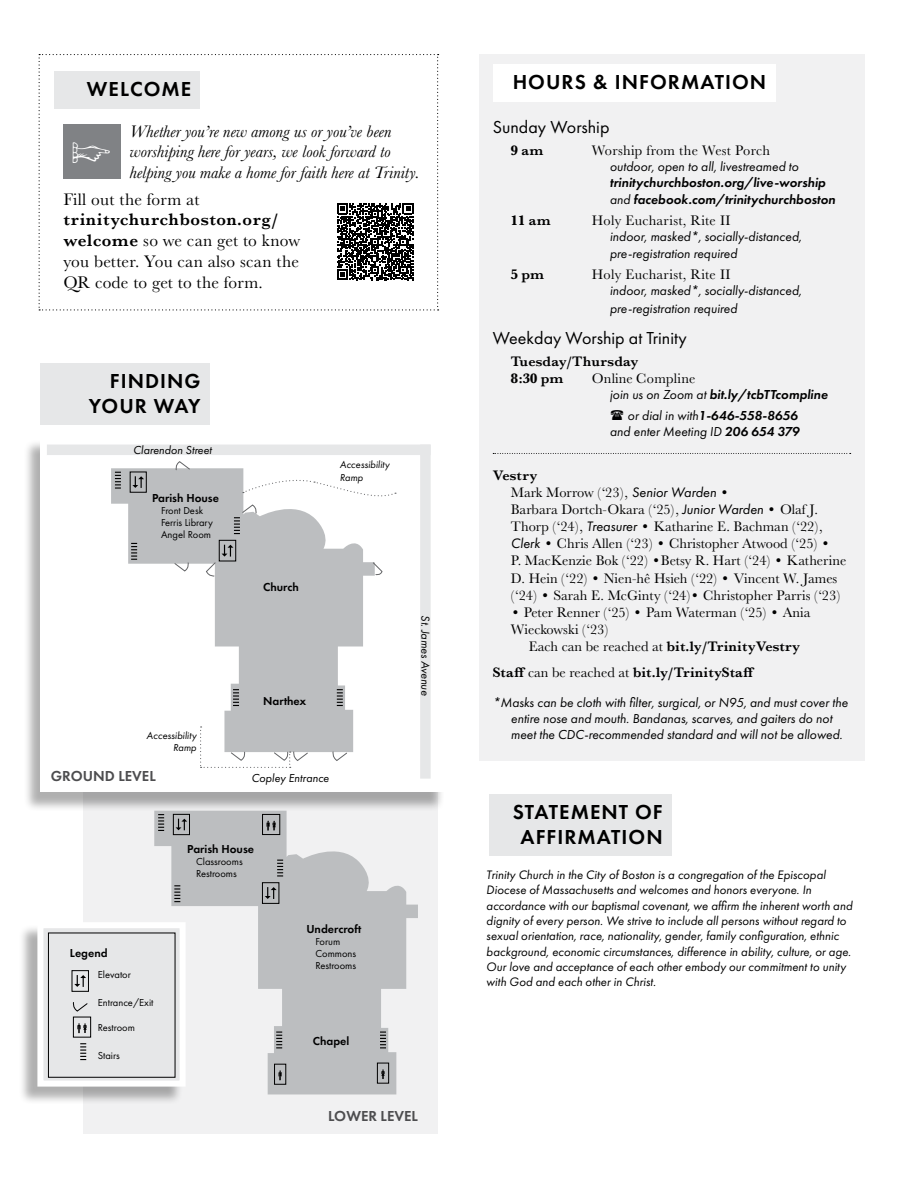
<style>
.page{position:relative;width:918px;height:1188px;background:#fff}
.page>*{position:absolute;margin:0;border:0;box-sizing:border-box;transform-origin:0 0}
.t1{font:37.95px "Adobe Caslon Pro";color:#fff}
.t2{font:600 21px/25.2px "Futura PT";letter-spacing:.05em;color:#000;text-align:center}
.Section_Header_FUTUR{font:18px "Futura PT";color:#000}
.Body_Copy{font:italic 17.25px/20.7px "Baskerville No 2";color:#000}
.t3{font:17.25px/20.7px "Baskerville No 2";letter-spacing:.015em;color:#000}
.t4{font:600 15px "Futura PT";color:#4d4d4f}
.t5{font:14.25px/17.1px "Baskerville No 2";color:#000}
.t6{font:14.25px "Baskerville No 2 Sem Bol";color:#000}
.t7{font:14.25px "Baskerville No 2";letter-spacing:.02em;color:#000}
.t8{font:italic 13.5px/16.2px "Futura PT";color:#000}
.t9{font:italic 600 13.5px "Futura PT";color:#000}
.t10{font:italic 12.75px/15.3px "Futura PT";color:#000}
.t11{font:600 12px "Futura PT";color:#000}
.t12{font:italic 12px "Futura PT";color:#000}
.t13{font:10.5px/12px "Futura PT";color:#000}
.t14{font:italic 10.5px/12.6px "Futura PT";color:#000}
.s1{font-family:"Baskerville No 2 Sem Bol"}
.s2{font-weight:400}
.s3{font-weight:600}
.s4{font-family:"Futura PT";font-style:italic}
.s5{font-family:"Baskerville No 2"}
</style>
<div class="page">
<div style="left:479px;top:54px;width:385px;height:707px;background:#f1f1f2"></div>
<svg style="left:39px;top:54px;width:400px;height:256px"></svg>
<svg style="left:493px;top:453px;width:358px;height:1px"></svg>
<div style="left:493px;top:64px;width:282px;height:38px;background:#fff"></div>
<div style="left:54px;top:71px;width:146px;height:38px;background:#e6e7e8"></div>
<div style="left:489px;top:794px;width:183px;height:61px;background:#e6e7e8"></div>
<div style="left:40px;top:363px;width:170px;height:61px;background:#e6e7e8"></div>
<div style="left:63px;top:125px;width:58px;height:54px;background:#808285"></div>
<div style="left:84px;top:778px;width:354px;height:356px;background:#f1f1f2"></div>
<svg style="left:154px;top:812px;width:264px;height:282px;fill:#bcbec0"></svg>
<svg style="left:279px;top:1070px;width:3px;height:10px"></svg>
<svg style="left:276px;top:1032px;width:6px;height:16px"></svg>
<svg style="left:158px;top:814px;width:6px;height:17px"></svg>
<svg style="left:174px;top:885px;width:6px;height:17px"></svg>
<svg style="left:277px;top:860px;width:6px;height:17px"></svg>
<svg style="left:380px;top:1032px;width:6px;height:16px"></svg>
<div style="left:377px;top:1063px;width:12px;height:21px;border:1px solid #000"></div>
<svg style="left:381px;top:1069px;width:4px;height:10px"></svg>
<div style="left:274px;top:1064px;width:12px;height:21px;border:1px solid #000"></div>
<svg style="left:265px;top:887px;width:12px;height:12px"></svg>
<div style="left:262px;top:882px;width:17px;height:22px;border:1px solid #000"></div>
<svg style="left:176px;top:819px;width:11px;height:11px"></svg>
<div style="left:173px;top:814px;width:17px;height:21px;border:1px solid #000"></div>
<div style="left:262px;top:814px;width:18px;height:21px;border:1px solid #000"></div>
<svg style="left:267px;top:821px;width:9px;height:10px"></svg>
<div style="left:23px;top:439px;width:422px;height:373px;background:#000;opacity:.31"></div>
<div style="left:40px;top:435px;width:405px;height:357px;background:#fff"></div>
<svg style="left:111px;top:468px;width:261px;height:284px;fill:#bcbec0"></svg>
<div style="left:420px;top:445px;width:11px;height:334px;background:#e6e7e8"></div>
<div style="left:47px;top:445px;width:384px;height:10px;background:#e6e7e8"></div>
<svg style="left:174px;top:562px;width:15px;height:10px"></svg>
<svg style="left:200px;top:726px;width:108px;height:42px"></svg>
<svg style="left:332px;top:751px;width:16px;height:10px"></svg>
<svg style="left:175px;top:461px;width:15px;height:10px"></svg>
<svg style="left:206px;top:562px;width:10px;height:15px"></svg>
<svg style="left:372px;top:562px;width:11px;height:14px"></svg>
<svg style="left:233px;top:689px;width:6px;height:17px"></svg>
<svg style="left:115px;top:472px;width:6px;height:17px"></svg>
<svg style="left:131px;top:543px;width:6px;height:17px"></svg>
<svg style="left:234px;top:477px;width:162px;height:57px"></svg>
<svg style="left:337px;top:689px;width:6px;height:17px"></svg>
<svg style="left:222px;top:545px;width:11px;height:12px"></svg>
<div style="left:219px;top:540px;width:17px;height:21px;border:1px solid #000"></div>
<svg style="left:132px;top:476px;width:12px;height:12px"></svg>
<div style="left:130px;top:472px;width:17px;height:21px;border:1px solid #000"></div>
<div style="left:18px;top:924px;width:165px;height:181px;background:#000;opacity:.31"></div>
<div style="left:40px;top:925px;width:143px;height:159px;background:#e6e7e8"></div>
<div style="left:48px;top:933px;width:127px;height:145px;border:1px solid #000"></div>
<svg style="left:72px;top:1002px;width:16px;height:10px"></svg>
<svg style="left:80px;top:1043px;width:6px;height:17px"></svg>
<svg style="left:74px;top:975px;width:12px;height:12px"></svg>
<div style="left:72px;top:970px;width:17px;height:22px;border:1px solid #000"></div>
<div style="left:73px;top:1017px;width:18px;height:21px;border:1px solid #000"></div>
<svg style="left:77px;top:1023px;width:10px;height:10px"></svg>
<div style="left:37px;top:922px;width:149px;height:165px;border:6px solid #fff"></div>
<p class="t2" style="left:87px;top:76px;width:106px">WELCOME</p>
<p class="Body_Copy" style="left:130px;top:121px;width:291px">Whether you’re new among us or you’ve been worshiping here for years, we look forward to helping you make a home for faith here at Trinity.</p>
<p class="t3" style="left:63px;top:189px;width:238px">Fill out the form at <span class="s1">trinitychurchboston.org/ welcome</span> so we can get to know you better. You can also scan the<br>QR code to get to the form.</p>
<p class="t1" style="left:73px;top:128px;width:39px">p</p>
<p class="t2" style="left:89px;top:368px;width:113px;text-align:right">FINDING<br>YOUR WAY</p>
<p class="t12" style="left:133px;top:443px;width:80px">Clarendon Street</p>
<p class="t11" style="left:152px;top:491px;width:69px">Parish House</p>
<p class="t13" style="left:161px;top:505px;width:53px">Front Desk<br>Ferris Library<br>Angel Room</p>
<p class="t11" style="left:263px;top:579px;width:37px">Church</p>
<p class="t14" style="left:340px;top:458px;width:51px">Accessibility<br>Ramp</p>
<p class="t11" style="left:263px;top:694px;width:45px">Narthex</p>
<p class="t14" style="left:147px;top:729px;width:51px;text-align:right">Accessibility<br>Ramp</p>
<p class="t4" style="left:51px;top:766px;width:106px">GROUND LEVEL</p>
<p class="t12" style="left:251px;top:771px;width:79px">Copley Entrance</p>
<p class="t11" style="left:187px;top:841px;width:69px">Parish House</p>
<p class="t13" style="left:196px;top:855px;width:48px">Classrooms<br>Restrooms</p>
<p class="t11" style="left:70px;top:945px;width:39px">Legend</p>
<p class="t13" style="left:98px;top:968px;width:35px">Elevator</p>
<p class="t13" style="left:98px;top:996px;width:57px">Entrance/Exit</p>
<p class="t13" style="left:98px;top:1021px;width:39px">Restroom</p>
<p class="t13" style="left:98px;top:1050px;width:24px">Stairs</p>
<p class="t11" style="left:306px;top:921px;width:57px">Undercroft</p>
<p class="t13" style="left:315px;top:935px;width:42px">Forum<br>Commons<br>Restrooms</p>
<p class="t11" style="left:313px;top:1033px;width:38px">Chapel</p>
<p class="t12" style="left:433px;top:615px;width:82px;rotate:90deg">St. James Avenue</p>
<p class="t4" style="left:328px;top:1107px;width:91px">LOWER LEVEL</p>
<p class="t2" style="left:513px;top:69px;width:255px">HOURS &amp; INFORMATION</p>
<p class="Section_Header_FUTUR" style="left:493px;top:117px;width:118px">Sunday Worship</p>
<p class="t6" style="left:511px;top:142px;width:34px">9 am</p>
<p class="t7" style="left:592px;top:142px;width:180px">Worship from the West Porch</p>
<p class="t8" style="left:610px;top:159px;width:190px">outdoor, open to all, livestreamed to</p>
<p class="t9" style="left:610px;top:174px;width:217px">trinitychurchboston.org/live-worship</p>
<p class="t9" style="left:610px;top:190px;width:227px"><span class="s2">and</span> facebook.com/trinitychurchboston</p>
<p class="t6" style="left:511px;top:212px;width:42px">11 am</p>
<p class="t7" style="left:592px;top:213px;width:140px">Holy Eucharist, Rite II</p>
<p class="t8" style="left:610px;top:229px;width:194px">indoor, masked*, socially-distanced, pre-registration required</p>
<p class="t6" style="left:511px;top:266px;width:35px">5 pm</p>
<p class="t7" style="left:592px;top:267px;width:140px">Holy Eucharist, Rite II</p>
<p class="t8" style="left:610px;top:282px;width:194px;line-height:17.1px">indoor, masked*, socially-distanced, pre-registration required</p>
<p class="Section_Header_FUTUR" style="left:493px;top:327px;width:195px">Weekday Worship at Trinity</p>
<p class="t6" style="left:511px;top:353px;width:129px">Tuesday/Thursday</p>
<p class="t6" style="left:511px;top:370px;width:54px">8:30 pm</p>
<p class="t7" style="left:592px;top:370px;width:105px">Online Compline</p>
<p class="t9" style="left:610px;top:386px;width:219px"><span class="s2">join us on Zoom at</span> bit.ly/tcbTTcompline</p>
<p class="t8" style="left:610px;top:407px;width:191px;text-align:right">or dial in with<span class="s3">1-646-558-8656 </span>and enter Meeting ID <span class="s3">206 654 379</span></p>
<p class="t6" style="left:493px;top:467px;width:46px">Vestry</p>
<p class="t5" style="left:511px;top:484px;width:337px">Mark Morrow (‘23), <span class="s4">Senior Warden</span> •<br>Barbara Dortch-Okara (‘25), <span class="s4">Junior Warden</span> • Olaf J.<br>Thorp (‘24), <span class="s4">Treasurer</span> • Katharine E. Bachman (‘22), <span class="s4">Clerk</span> • Chris Allen (‘23) • Christopher Atwood (‘25) •<br>P. MacKenzie Bok (‘22) •Betsy R. Hart (‘24) • Katherine D. Hein (‘22) • Nien-hê Hsieh (‘22) • Vincent W. James (‘24) • Sarah E. McGinty (‘24)• Christopher Parris (‘23)</p>
<p class="t5" style="left:511px;top:604px;width:301px">• Peter Renner (‘25) • Pam Waterman (‘25) • Ania<br>Wieckowski (‘23)</p>
<p class="t6" style="left:529px;top:638px;width:273px"><span class="s5">Each can be reached at</span> bit.ly/TrinityVestry</p>
<p class="t6" style="left:493px;top:664px;width:263px">Staff <span class="s5">can be reached at</span> bit.ly/TrinityStaff</p>
<p class="t8" style="left:511px;top:694px;width:339px;text-indent:-18px">*Masks can be cloth with filter, surgical, or N95, and must cover the entire nose and mouth. Bandanas, scarves, and gaiters do not meet the CDC-recommended standard and will not be allowed.</p>
<p class="t2" style="left:513px;top:799px;width:151px">STATEMENT OF<br>AFFIRMATION</p>
<p class="t10" style="left:486px;top:867px;width:368px">Trinity Church in the City of Boston is a congregation of the Episcopal Diocese of Massachusetts and welcomes and honors everyone. In accordance with our baptismal covenant, we affirm the inherent worth and dignity of every person. We strive to include all persons without regard to sexual orientation, race, nationality, gender, family configuration, ethnic background, economic circumstances, difference in ability, culture, or age.<br>Our love and acceptance of each other embody our commitment to unity with God and each other in Christ.</p>
</div>
